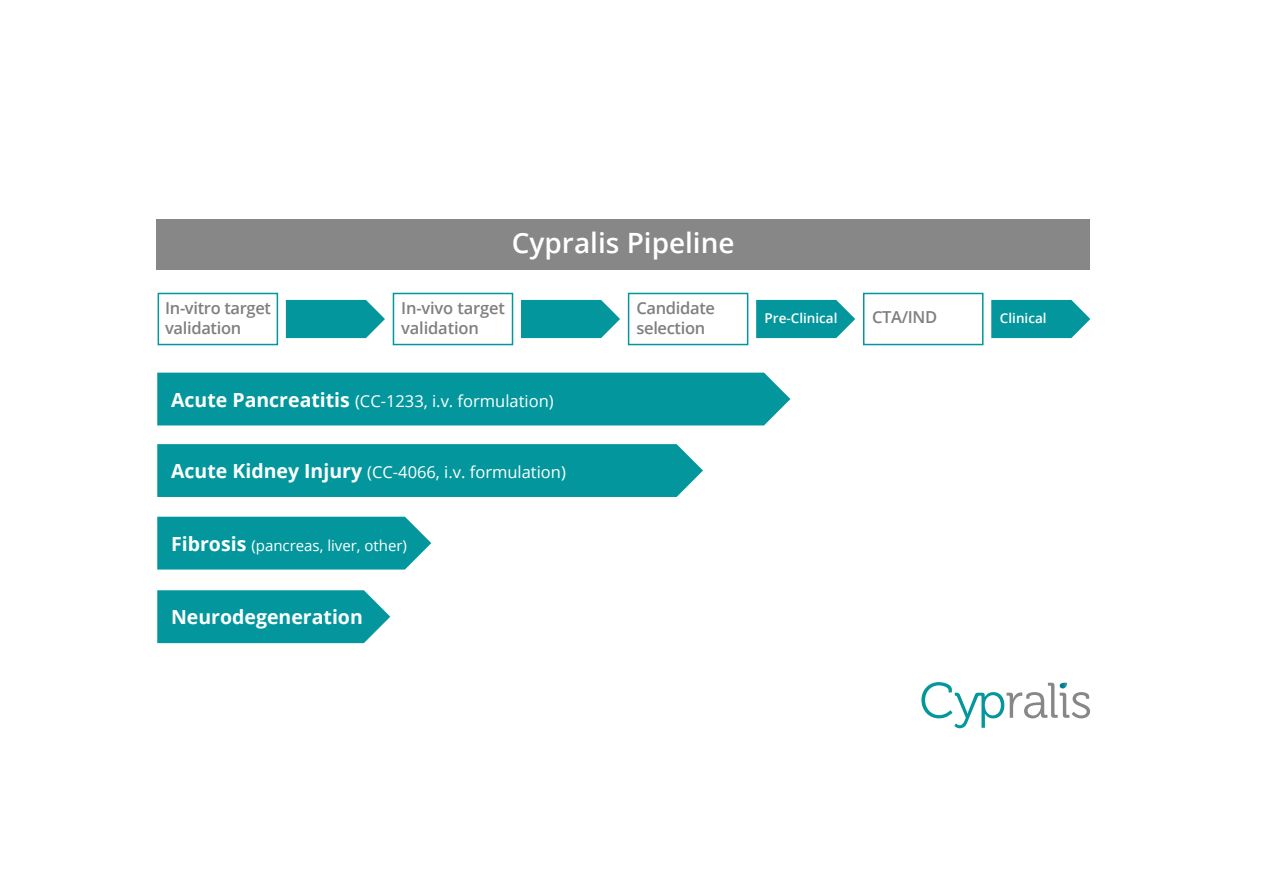
<style>
.page{position:relative;width:1263px;height:893px;background:#fff}
.page>*{position:absolute;margin:0;border:0;box-sizing:border-box;transform-origin:0 0}
.t1{font:600 27.9px "Open Sans";color:#fff}
.t2{font:700 19.5px "Open Sans";color:#fff}
.t3{font:16.5px "Open Sans";color:#fff}
.t4{font:600 16.5px/19.8px "Open Sans";letter-spacing:-.02em;color:#7f7f7f}
.t5{font:15px "Open Sans";color:#fff}
.t6{font:600 13.5px "Open Sans";color:#fff}
.s1{font-weight:700;font-size:19.5px}
</style>
<div class="page">
<svg style="left:157px;top:516px;width:274px;height:53px;background:#119da2"></svg>
<div style="left:157px;top:444px;width:546px;height:53px;background:#03979d"></div>
<svg style="left:157px;top:590px;width:233px;height:53px;background:#129da3"></svg>
<div style="left:157px;top:372px;width:633px;height:53px;background:#03979d"></div>
<div style="left:156px;top:219px;width:934px;height:51px;background:#878787"></div>
<svg style="left:921px;top:682px;width:169px;height:46px"></svg>
<div style="left:158px;top:293px;width:120px;height:52px;border:2px solid #03979d"></div>
<div style="left:393px;top:293px;width:120px;height:52px;border:2px solid #03979d"></div>
<svg style="left:756px;top:300px;width:99px;height:38px;background:#1aa0a6"></svg>
<svg style="left:521px;top:300px;width:99px;height:38px;background:#1aa0a6"></svg>
<svg style="left:286px;top:300px;width:99px;height:38px;background:#1ba0a6"></svg>
<svg style="left:991px;top:300px;width:99px;height:38px;background:#1aa0a6"></svg>
<div style="left:628px;top:293px;width:120px;height:52px;border:2px solid #03979d"></div>
<div style="left:863px;top:293px;width:121px;height:52px;border:2px solid #03979d"></div>
<h1 class="t1" style="left:512px;top:223px;width:224px">Cypralis Pipeline</h1>
<p class="t4" style="left:401px;top:298px;width:105px">In-vivo target validation</p>
<p class="t4" style="left:636px;top:298px;width:80px">Candidate selection</p>
<p class="t4" style="left:872px;top:307px;width:67px">CTA/IND</p>
<p class="t4" style="left:165px;top:298px;width:107px">In-vitro target validation</p>
<p class="t6" style="left:765px;top:309px;width:74px">Pre-Clinical</p>
<p class="t6" style="left:1000px;top:309px;width:48px">Clinical</p>
<p class="t3" style="left:171px;top:389px;width:384px"><span class="s1">Acute Pancreatitis</span> (CC-1233, i.v. formulation)</p>
<p class="t3" style="left:171px;top:461px;width:396px"><span class="s1">Acute Kidney Injury</span> (CC-4066, i.v. formulation)</p>
<p class="t5" style="left:171px;top:535px;width:237px"><span class="s1">Fibrosis</span> (pancreas, liver, other)</p>
<p class="t2" style="left:171px;top:603px;width:193px">Neurodegeneration</p>
</div>
